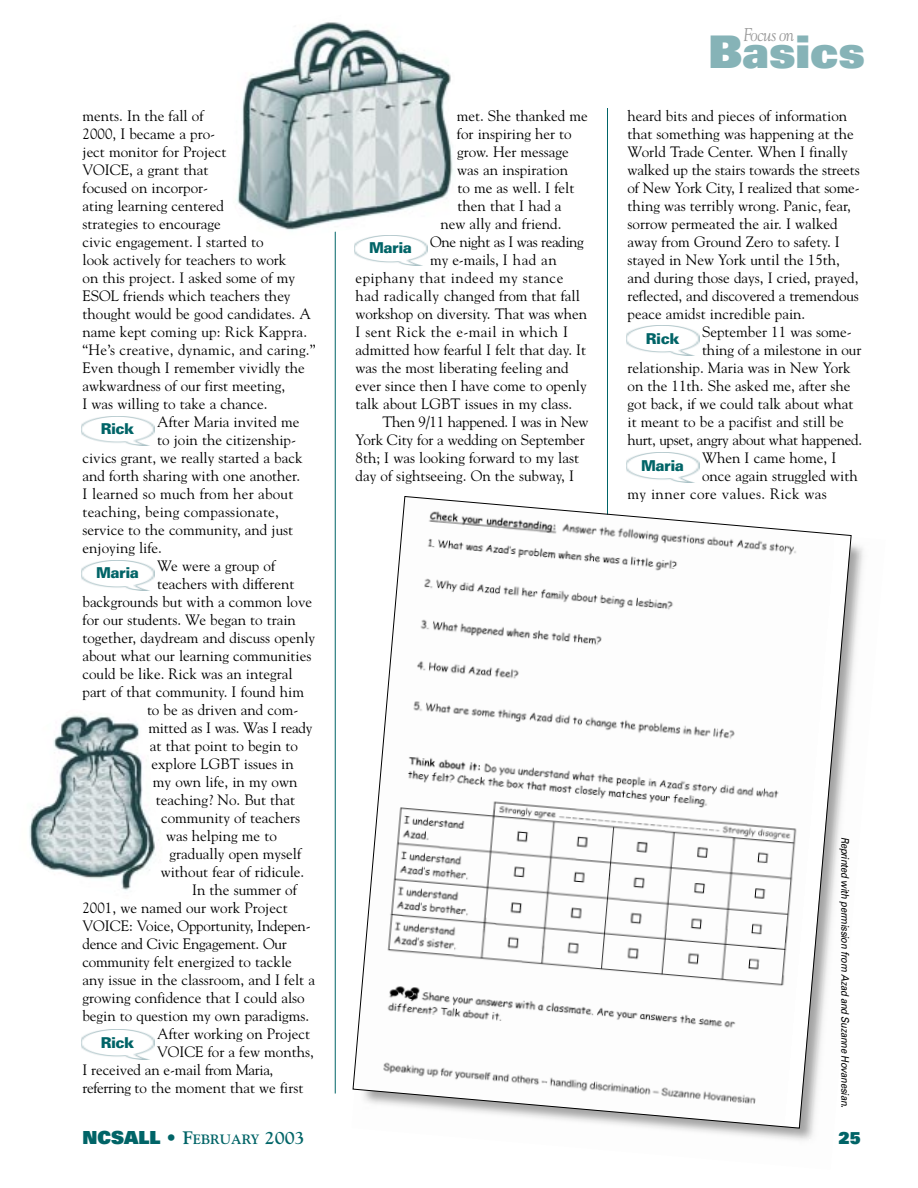
<style>
.page{position:relative;width:918px;height:1188px;background:#fff}
.page>*{position:absolute;margin:0;border:0;box-sizing:border-box;transform-origin:0 0}
.t1{font:900 45px "Univers";color:#86b3b7}
.t2{font:italic 18.3px "Goudy";letter-spacing:-.03em;color:#999;scale:.9 1}
.t3{font:900 18px "Univers";color:#006467}
.t4{font:900 16.5px "Univers";color:#006467;scale:.95 1}
.t5{font:15px "Goudy";color:#000}
.t6{font:15px "Goudy";letter-spacing:-.02em;color:#000}
.t7{font:15px "Goudy";letter-spacing:.025em;color:#000}
.t8{font:900 15px "Univers";letter-spacing:-.035em;color:#006467}
.t9{font:15px "Goudy";letter-spacing:.03em;color:#000}
.t10{font:15px "Goudy";letter-spacing:-.025em;color:#000}
.t11{font:italic 10.5px "Univers";letter-spacing:-.03em;color:#000;scale:.9 1}
.s1{font-family:"Goudy";font-weight:700}
.s2{font-family:"Goudy";font-weight:700;font-size:13.5px}
</style>
<div class="page">
<hr style="left:335px;top:108px;width:1px;height:986px;background:#006467">
<hr style="left:607px;top:108px;width:1px;height:986px;background:#006467">
<img style="left:673px;top:544px;width:190px;height:597px">
<svg style="left:352px;top:496px;width:500px;height:633px"></svg>
<img style="left:237px;top:22px;width:216px;height:217px">
<img style="left:81px;top:416px;width:73px;height:30px">
<img style="left:81px;top:1030px;width:73px;height:30px">
<img style="left:626px;top:326px;width:73px;height:30px">
<img style="left:626px;top:453px;width:73px;height:30px">
<svg style="left:408px;top:235px;width:21px;height:31px"></svg>
<img style="left:354px;top:235px;width:73px;height:30px">
<img style="left:81px;top:560px;width:73px;height:30px">
<img style="left:29px;top:715px;width:127px;height:176px">
<p class="t5" style="left:82px;top:109px;width:123px">ments. In the fall of</p>
<p class="t5" style="left:82px;top:127px;width:134px">2000, I became a pro-</p>
<p class="t5" style="left:82px;top:145px;width:146px">ject monitor for Project</p>
<p class="t5" style="left:82px;top:163px;width:127px">VOICE, a grant that</p>
<p class="t5" style="left:82px;top:181px;width:127px">focused on incorpor-</p>
<p class="t5" style="left:82px;top:199px;width:143px">ating learning centered</p>
<p class="t5" style="left:82px;top:217px;width:140px">strategies to encourage</p>
<p class="t5" style="left:82px;top:235px;width:183px">civic engagement. I started to</p>
<p class="t5" style="left:82px;top:253px;width:205px">look actively for teachers to work</p>
<p class="t5" style="left:82px;top:271px;width:214px">on this project. I asked some of my</p>
<p class="t5" style="left:82px;top:289px;width:210px">ESOL friends which teachers they</p>
<p class="t5" style="left:82px;top:307px;width:230px">thought would be good candidates. A</p>
<p class="t5" style="left:82px;top:325px;width:226px">name kept coming up: Rick Kappra.</p>
<p class="t5" style="left:82px;top:343px;width:235px">“He’s creative, dynamic, and caring.”</p>
<p class="t5" style="left:82px;top:361px;width:224px">Even though I remember vividly the</p>
<p class="t5" style="left:82px;top:379px;width:204px">awkwardness of our first meeting,</p>
<p class="t5" style="left:82px;top:397px;width:187px">I was willing to take a chance.</p>
<p class="t5" style="left:157px;top:415px;width:144px">After Maria invited me</p>
<p class="t5" style="left:157px;top:433px;width:141px">to join the citizenship-</p>
<p class="t5" style="left:82px;top:451px;width:222px">civics grant, we really started a back</p>
<p class="t5" style="left:82px;top:469px;width:219px">and forth sharing with one another.</p>
<p class="t5" style="left:82px;top:487px;width:212px">I learned so much from her about</p>
<p class="t5" style="left:82px;top:505px;width:198px">teaching, being compassionate,</p>
<p class="t5" style="left:82px;top:523px;width:212px">service to the community, and just</p>
<p class="t5" style="left:82px;top:541px;width:81px">enjoying life.</p>
<p class="t5" style="left:157px;top:559px;width:120px">We were a group of</p>
<p class="t5" style="left:157px;top:577px;width:139px">teachers with different</p>
<p class="t5" style="left:82px;top:595px;width:231px">backgrounds but with a common love</p>
<p class="t5" style="left:82px;top:613px;width:215px">for our students. We began to train</p>
<p class="t5" style="left:82px;top:631px;width:234px">together, daydream and discuss openly</p>
<p class="t5" style="left:82px;top:649px;width:230px">about what our learning communities</p>
<p class="t5" style="left:82px;top:667px;width:212px">could be like. Rick was an integral</p>
<p class="t5" style="left:82px;top:685px;width:223px">part of that community. I found him</p>
<p class="t5" style="left:147px;top:703px;width:153px">to be as driven and com-</p>
<p class="t5" style="left:148px;top:721px;width:166px">mitted as I was. Was I ready</p>
<p class="t5" style="left:150px;top:739px;width:150px">at that point to begin to</p>
<p class="t5" style="left:151px;top:757px;width:144px">explore LGBT issues in</p>
<p class="t5" style="left:153px;top:775px;width:146px">my own life, in my own</p>
<p class="t5" style="left:156px;top:793px;width:141px">teaching? No. But that</p>
<p class="t5" style="left:161px;top:811px;width:141px">community of teachers</p>
<p class="t5" style="left:166px;top:829px;width:112px">was helping me to</p>
<p class="t5" style="left:170px;top:847px;width:133px">gradually open myself</p>
<p class="t5" style="left:161px;top:865px;width:145px">without fear of ridicule.</p>
<p class="t5" style="left:192px;top:883px;width:106px">In the summer of</p>
<p class="t5" style="left:82px;top:901px;width:207px">2001, we named our work Project</p>
<p class="t5" style="left:82px;top:919px;width:230px">VOICE: Voice, Opportunity, Indepen-</p>
<p class="t5" style="left:82px;top:937px;width:206px">dence and Civic Engagement. Our</p>
<p class="t5" style="left:82px;top:955px;width:211px">community felt energized to tackle</p>
<p class="t5" style="left:82px;top:973px;width:234px">any issue in the classroom, and I felt a</p>
<p class="t5" style="left:82px;top:991px;width:224px">growing confidence that I could also</p>
<p class="t5" style="left:82px;top:1009px;width:228px">begin to question my own paradigms.</p>
<p class="t5" style="left:157px;top:1027px;width:155px">After working on Project</p>
<p class="t5" style="left:157px;top:1045px;width:158px">VOICE for a few months,</p>
<p class="t5" style="left:82px;top:1063px;width:192px">I received an e-mail from Maria,</p>
<p class="t5" style="left:82px;top:1081px;width:222px">referring to the moment that we first</p>
<p class="t8" style="left:101px;top:423px;width:35px">Rick</p>
<p class="t8" style="left:96px;top:567px;width:45px">Maria</p>
<p class="t8" style="left:101px;top:1037px;width:35px">Rick</p>
<p class="t5" style="left:457px;top:109px;width:133px">met. She thanked me</p>
<p class="t5" style="left:457px;top:127px;width:116px">for inspiring her to</p>
<p class="t5" style="left:457px;top:145px;width:113px">grow. Her message</p>
<p class="t5" style="left:457px;top:163px;width:112px">was an inspiration</p>
<p class="t5" style="left:457px;top:181px;width:118px">to me as well. I felt</p>
<p class="t5" style="left:458px;top:199px;width:105px">then that I had a</p>
<p class="t5" style="left:440px;top:217px;width:123px">new ally and friend.</p>
<p class="t10" style="left:430px;top:235px;width:155px">One night as I was reading</p>
<p class="t5" style="left:430px;top:253px;width:128px">my e-mails, I had an</p>
<p class="t9" style="left:356px;top:271px;width:209px">epiphany that indeed my stance</p>
<p class="t5" style="left:356px;top:289px;width:226px">had radically changed from that fall</p>
<p class="t5" style="left:356px;top:307px;width:233px">workshop on diversity. That was when</p>
<p class="t7" style="left:356px;top:325px;width:214px">I sent Rick the e-mail in which I</p>
<p class="t5" style="left:356px;top:343px;width:232px">admitted how fearful I felt that day. It</p>
<p class="t5" style="left:356px;top:361px;width:215px">was the most liberating feeling and</p>
<p class="t5" style="left:356px;top:379px;width:233px">ever since then I have come to openly</p>
<p class="t5" style="left:356px;top:397px;width:218px">talk about LGBT issues in my class.</p>
<p class="t6" style="left:383px;top:415px;width:207px">Then 9/11 happened. I was in New</p>
<p class="t5" style="left:356px;top:433px;width:231px">York City for a wedding on September</p>
<p class="t5" style="left:356px;top:451px;width:225px">8th; I was looking forward to my last</p>
<p class="t5" style="left:356px;top:469px;width:220px">day of sightseeing. On the subway, I</p>
<p class="t8" style="left:369px;top:243px;width:45px">Maria</p>
<p class="t2" style="left:743px;top:27px;width:58px">Focus on</p>
<h1 class="t1" style="left:709px;top:35px;width:158px">Basics</h1>
<p class="t5" style="left:628px;top:109px;width:221px">heard bits and pieces of information</p>
<p class="t5" style="left:628px;top:127px;width:228px">that something was happening at the</p>
<p class="t5" style="left:628px;top:145px;width:222px">World Trade Center. When I finally</p>
<p class="t5" style="left:628px;top:163px;width:234px">walked up the stairs towards the streets</p>
<p class="t5" style="left:628px;top:181px;width:234px">of New York City, I realized that some-</p>
<p class="t5" style="left:628px;top:199px;width:225px">thing was terribly wrong. Panic, fear,</p>
<p class="t5" style="left:628px;top:217px;width:212px">sorrow permeated the air. I walked</p>
<p class="t5" style="left:628px;top:235px;width:214px">away from Ground Zero to safety. I</p>
<p class="t5" style="left:628px;top:253px;width:214px">stayed in New York until the 15th,</p>
<p class="t5" style="left:628px;top:271px;width:232px">and during those days, I cried, prayed,</p>
<p class="t5" style="left:628px;top:289px;width:233px">reflected, and discovered a tremendous</p>
<p class="t5" style="left:628px;top:307px;width:179px">peace amidst incredible pain.</p>
<p class="t5" style="left:702px;top:325px;width:151px">September 11 was some-</p>
<p class="t5" style="left:702px;top:343px;width:161px">thing of a milestone in our</p>
<p class="t5" style="left:628px;top:361px;width:225px">relationship. Maria was in New York</p>
<p class="t5" style="left:628px;top:379px;width:225px">on the 11th. She asked me, after she</p>
<p class="t5" style="left:628px;top:397px;width:227px">got back, if we could talk about what</p>
<p class="t5" style="left:628px;top:415px;width:218px">it meant to be a pacifist and still be</p>
<p class="t6" style="left:628px;top:433px;width:236px">hurt, upset, angry about what happened.</p>
<p class="t5" style="left:702px;top:451px;width:136px">When I came home, I</p>
<p class="t5" style="left:702px;top:469px;width:157px">once again struggled with</p>
<p class="t7" style="left:628px;top:487px;width:201px">my inner core values. Rick was</p>
<p class="t8" style="left:646px;top:333px;width:35px">Rick</p>
<p class="t8" style="left:641px;top:460px;width:45px">Maria</p>
<p class="t11" style="left:849px;top:837px;width:305px;rotate:90deg">Reprinted with permission from Azad and Suzanne Hovanesian.</p>
<p class="t3" style="left:82px;top:1131px;width:224px">NCSALL • <span class="s1">F</span><span class="s2">EBRUARY</span> <span class="s1">2003</span></p>
<p class="t4" style="left:839px;top:1132px;width:25px">25</p>
</div>
